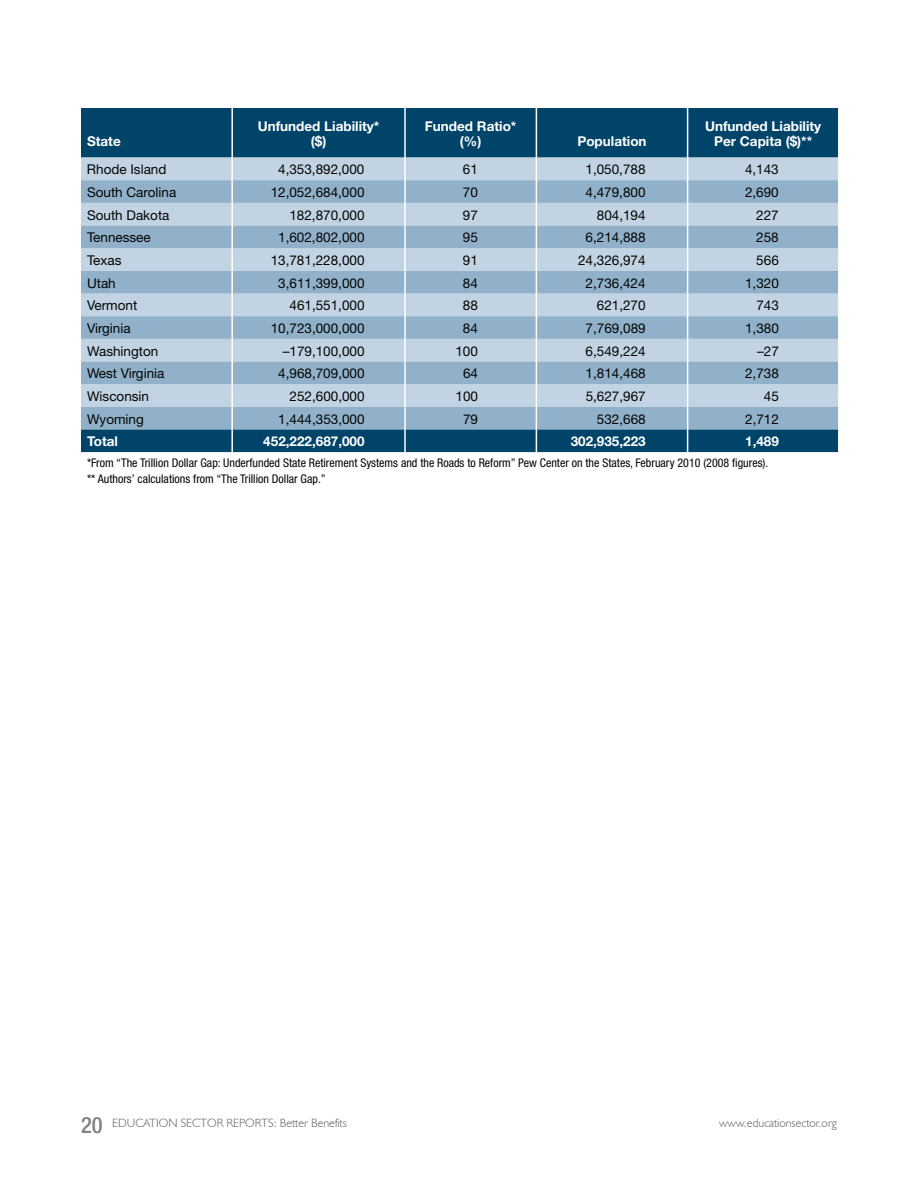
<style>
.page{position:relative;width:918px;height:1188px;background:#fff}
.page>*{position:absolute;margin:0;border:0;box-sizing:border-box;transform-origin:0 0}
.t1{font:13.5px "Helvetica Neue";color:#040503}
.t2{font:700 13.5px/15px "Helvetica Neue";color:#fff;text-align:center}
.t3{font:condensed 12px/16.5px "Helvetica Neue LT Std";color:#040503}
.t4{font:300 12px "Humanist 521 BT";color:#636366}
.s1{font-family:"Helvetica Neue";font-weight:500;font-stretch:condensed;font-size:22.5px;color:#808285}
</style>
<div class="page">
<svg style="left:81px;top:108px;width:757px;height:344px;background:#87a9c0"></svg>
<p class="t2" style="left:87px;top:133px;width:35px">State</p>
<p class="t2" style="left:258px;top:118px;width:123px">Unfunded Liability* ($)</p>
<p class="t2" style="left:425px;top:118px;width:93px">Funded Ratio* (%)</p>
<p class="t2" style="left:577px;top:133px;width:71px">Population</p>
<p class="t2" style="left:705px;top:118px;width:118px">Unfunded Liability<br>Per Capita ($)**</p>
<p class="t1" style="left:87px;top:161px;width:81px">Rhode Island</p>
<p class="t1" style="left:278px;top:161px;width:88px">4,353,892,000</p>
<p class="t1" style="left:463px;top:161px;width:17px">61</p>
<p class="t1" style="left:586px;top:161px;width:62px">1,050,788</p>
<p class="t1" style="left:745px;top:161px;width:35px">4,143</p>
<p class="t1" style="left:87px;top:184px;width:91px">South Carolina</p>
<p class="t1" style="left:271px;top:184px;width:95px">12,052,684,000</p>
<p class="t1" style="left:463px;top:184px;width:17px">70</p>
<p class="t1" style="left:586px;top:184px;width:62px">4,479,800</p>
<p class="t1" style="left:745px;top:184px;width:35px">2,690</p>
<p class="t1" style="left:87px;top:207px;width:84px">South Dakota</p>
<p class="t1" style="left:289px;top:207px;width:77px">182,870,000</p>
<p class="t1" style="left:463px;top:207px;width:17px">97</p>
<p class="t1" style="left:597px;top:207px;width:50px">804,194</p>
<p class="t1" style="left:756px;top:207px;width:24px">227</p>
<p class="t1" style="left:87px;top:229px;width:65px">Tennessee</p>
<p class="t1" style="left:278px;top:229px;width:88px">1,602,802,000</p>
<p class="t1" style="left:463px;top:229px;width:17px">95</p>
<p class="t1" style="left:586px;top:229px;width:62px">6,214,888</p>
<p class="t1" style="left:756px;top:229px;width:24px">258</p>
<p class="t1" style="left:87px;top:252px;width:36px">Texas</p>
<p class="t1" style="left:271px;top:252px;width:95px">13,781,228,000</p>
<p class="t1" style="left:463px;top:252px;width:17px">91</p>
<p class="t1" style="left:578px;top:252px;width:69px">24,326,974</p>
<p class="t1" style="left:756px;top:252px;width:24px">566</p>
<p class="t1" style="left:87px;top:275px;width:30px">Utah</p>
<p class="t1" style="left:278px;top:275px;width:88px">3,611,399,000</p>
<p class="t1" style="left:463px;top:275px;width:17px">84</p>
<p class="t1" style="left:586px;top:275px;width:62px">2,736,424</p>
<p class="t1" style="left:745px;top:275px;width:35px">1,320</p>
<p class="t1" style="left:87px;top:297px;width:52px">Vermont</p>
<p class="t1" style="left:290px;top:297px;width:77px">461,551,000</p>
<p class="t1" style="left:463px;top:297px;width:17px">88</p>
<p class="t1" style="left:597px;top:297px;width:50px">621,270</p>
<p class="t1" style="left:756px;top:297px;width:24px">743</p>
<p class="t1" style="left:87px;top:320px;width:45px">Virginia</p>
<p class="t1" style="left:271px;top:320px;width:95px">10,723,000,000</p>
<p class="t1" style="left:463px;top:320px;width:17px">84</p>
<p class="t1" style="left:586px;top:320px;width:62px">7,769,089</p>
<p class="t1" style="left:745px;top:320px;width:35px">1,380</p>
<p class="t1" style="left:87px;top:343px;width:73px">Washington</p>
<p class="t1" style="left:283px;top:343px;width:83px">–179,100,000</p>
<p class="t1" style="left:455px;top:343px;width:24px">100</p>
<p class="t1" style="left:586px;top:343px;width:62px">6,549,224</p>
<p class="t1" style="left:757px;top:343px;width:23px">–27</p>
<p class="t1" style="left:87px;top:365px;width:79px">West Virginia</p>
<p class="t1" style="left:278px;top:365px;width:88px">4,968,709,000</p>
<p class="t1" style="left:463px;top:365px;width:17px">64</p>
<p class="t1" style="left:586px;top:365px;width:62px">1,814,468</p>
<p class="t1" style="left:745px;top:365px;width:35px">2,738</p>
<p class="t1" style="left:87px;top:388px;width:64px">Wisconsin</p>
<p class="t1" style="left:290px;top:388px;width:77px">252,600,000</p>
<p class="t1" style="left:456px;top:388px;width:24px">100</p>
<p class="t1" style="left:586px;top:388px;width:62px">5,627,967</p>
<p class="t1" style="left:764px;top:388px;width:17px">45</p>
<p class="t1" style="left:87px;top:411px;width:58px">Wyoming</p>
<p class="t1" style="left:278px;top:411px;width:88px">1,444,353,000</p>
<p class="t1" style="left:463px;top:411px;width:17px">79</p>
<p class="t1" style="left:597px;top:411px;width:50px">532,668</p>
<p class="t1" style="left:745px;top:411px;width:35px">2,712</p>
<p class="t2" style="left:87px;top:433px;width:32px">Total</p>
<p class="t2" style="left:263px;top:433px;width:103px">452,222,687,000</p>
<p class="t2" style="left:571px;top:433px;width:77px">302,935,223</p>
<p class="t2" style="left:745px;top:433px;width:35px">1,489</p>
<p class="t3" style="left:87px;top:454px;width:683px">*From “The Trillion Dollar Gap: Underfunded State Retirement Systems and the Roads to Reform” Pew Center on the States, February 2010 (2008 figures). ** Authors’ calculations from “The Trillion Dollar Gap.”</p>
<p class="t4" style="left:81px;top:1116px;width:267px"><span class="s1">20</span> EDUCATION SECTOR REPORTS: Better Benefits</p>
<p class="t4" style="left:719px;top:1116px;width:119px">www.educationsector.org</p>
</div>
